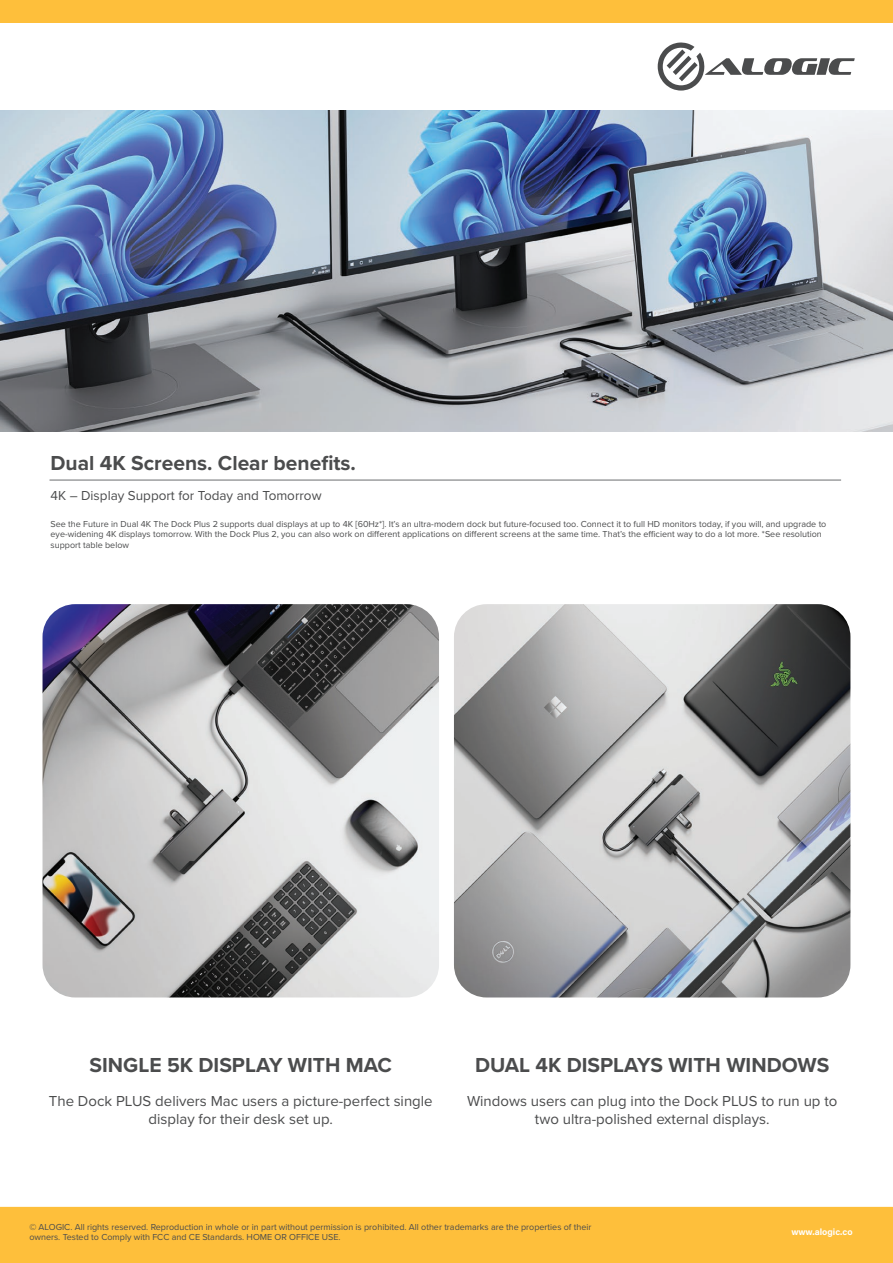
<style>
.page{position:relative;width:893px;height:1263px;background:#fff}
.page>*{position:absolute;margin:0;border:0;box-sizing:border-box;transform-origin:0 0}
.t1{font:700 21px "Proxima Nova";color:#4b4c4d}
.t2{font:15px/18px "Proxima Nova";color:#4b4c4d;text-align:center}
.t3{font:13.5px "Proxima Nova";color:#4b4c4d}
.t4{font:9px/10.8px "Proxima Nova";color:#4b4c4d}
.t5{font:700 9px "Acumin Pro";color:#fff}
</style>
<div class="page">
<div style="left:0;top:1207px;width:893px;height:56px;background:#febf3b"></div>
<div style="left:0;top:0;width:893px;height:22px;background:#febf3b"></div>
<svg style="left:658px;top:42px;width:197px;height:49px"></svg>
<img style="left:0;top:111px;width:893px;height:321px">
<hr style="left:50px;top:480px;width:791px;height:1px;background:#6c6d70">
<img style="left:43px;top:604px;width:396px;height:393px">
<img style="left:454px;top:604px;width:396px;height:393px">
<h1 class="t1" style="left:51px;top:448px;width:307px">Dual 4K Screens. Clear benefits.</h1>
<h3 class="t3" style="left:51px;top:485px;width:273px">4K – Display Support for Today and Tomorrow</h3>
<p class="t4" style="left:51px;top:518px;width:777px">See the Future in Dual 4K The Dock Plus 2 supports dual displays at up to 4K [60Hz*]. It’s an ultra-modern dock but future-focused too. Connect it to full HD monitors today, if you will, and upgrade to eye-widening 4K displays tomorrow. With the Dock Plus 2, you can also work on different applications on different screens at the same time. That’s the efficient way to do a lot more. *See resolution support table below</p>
<h1 class="t1" style="left:90px;top:1049px;width:304px">SINGLE 5K DISPLAY WITH MAC</h1>
<h1 class="t1" style="left:475px;top:1049px;width:356px">DUAL 4K DISPLAYS WITH WINDOWS</h1>
<h2 class="t2" style="left:49px;top:1092px;width:385px">The Dock PLUS delivers Mac users a picture-perfect single display for their desk set up.</h2>
<h2 class="t2" style="left:467px;top:1092px;width:372px">Windows users can plug into the Dock PLUS to run up to two ultra-polished external displays.</h2>
<p class="t4" style="left:29px;top:1221px;width:564px">© ALOGIC. All rights reserved. Reproduction in whole or in part without permission is prohibited. All other trademarks are the properties of their owners. Tested to Comply with FCC and CE Standards. HOME OR OFFICE USE.</p>
<p class="t5" style="left:791px;top:1225px;width:63px">www.alogic.co</p>
</div>
